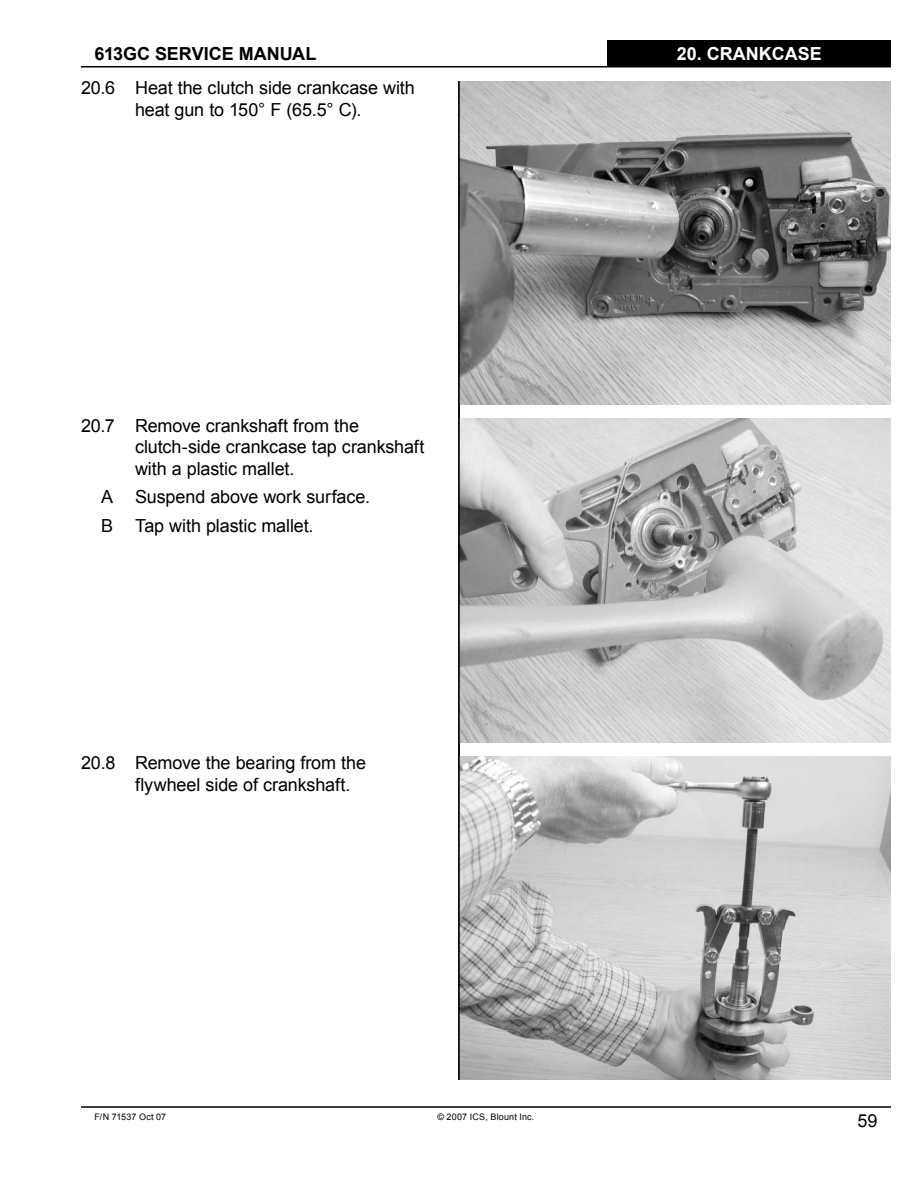
<style>
.page{position:relative;width:918px;height:1188px;background:#fff}
.page>*{position:absolute;margin:0;border:0;box-sizing:border-box;transform-origin:0 0}
.t1{font:18px/21.6px "Arial";letter-spacing:-.005em;color:#000}
.t2{font:700 18px "Arial";letter-spacing:-.005em;color:#000}
.t3{font:700 18px "Arial";color:#fff}
.t4{font:9px "Arial";letter-spacing:.02em;color:#000}
</style>
<div class="page">
<hr style="left:81px;top:66px;width:810px;height:2px;background:#000">
<hr style="left:81px;top:1106px;width:810px;height:2px;background:#000">
<div style="left:608px;top:40px;width:283px;height:28px;background:#000"></div>
<img style="left:460px;top:81px;width:431px;height:324px">
<img style="left:460px;top:418px;width:431px;height:324px">
<img style="left:460px;top:756px;width:431px;height:324px">
<hr style="left:458px;top:81px;width:2px;height:999px;background:#000">
<p class="t2" style="left:94px;top:44px;width:223px">613GC SERVICE MANUAL</p>
<p class="t3" style="left:724px;top:44px;width:51px">TITLE</p>
<p class="t3" style="left:677px;top:44px;width:147px">20. CRANKCASE</p>
<p class="t1" style="left:81px;top:77px;width:335px;text-align:center">20.6 Heat the clutch side crankcase with heat gun to 150° F (65.5° C).</p>
<p class="t1" style="left:135px;top:414px;width:291px;text-indent:-54px">20.7 Remove crankshaft from the clutch‑side crankcase tap crankshaft with a plastic mallet.</p>
<p class="t1" style="left:101px;top:483px;width:271px;line-height:28.3px">A Suspend above work surface.<br>B Tap with plastic mallet.</p>
<p class="t1" style="left:135px;top:752px;width:233px;text-indent:-54px">20.8 Remove the bearing from the flywheel side of crankshaft.</p>
<p class="t4" style="left:94px;top:1112px;width:73px">F/N 71537 Oct 07</p>
<p class="t4" style="left:438px;top:1112px;width:98px">© 2007 ICS, Blount Inc.</p>
<p class="t1" style="left:858px;top:1110px;width:21px">59</p>
</div>
